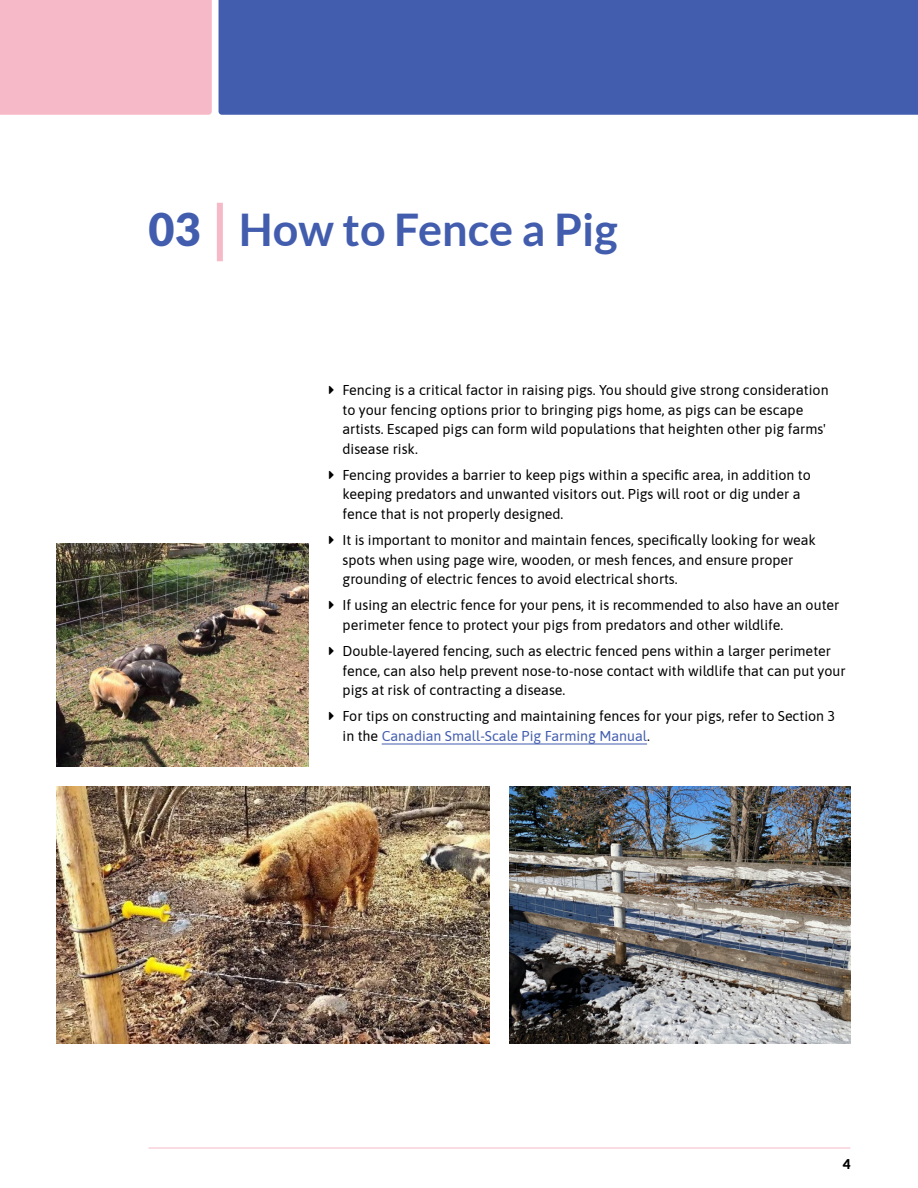
<style>
.page{position:relative;width:918px;height:1188px;background:#fff}
.page>*{position:absolute;margin:0;border:0;box-sizing:border-box;transform-origin:0 0}
.t1{font:700 45px "Lato";color:#425dae}
.t2{font:14.25px/19.5px "Asap";color:#000}
.t3{font:900 13.5px "Lato";color:#000}
.s1{font-weight:900}
.s2{color:#425dae}
</style>
<div class="page">
<hr style="left:148px;top:1148px;width:702px;height:1px;background:#f6b9c8">
<div style="left:0;top:0;width:212px;height:115px;background:#f6b9c8"></div>
<div style="left:219px;top:0;width:699px;height:115px;background:#425dae"></div>
<div style="left:217px;top:203px;width:6px;height:58px;background:#f6b9c8"></div>
<hr style="left:382px;top:744px;width:265px;height:1px;background:#425dae">
<img style="left:510px;top:787px;width:340px;height:256px">
<img style="left:56px;top:544px;width:253px;height:222px">
<img style="left:56px;top:787px;width:433px;height:256px">
<h1 class="t1" style="left:149px;top:204px;width:471px"><span class="s1">03</span> How to Fence a Pig</h1>
<p class="t2" style="left:343px;top:380px;width:488px">Fencing is a critical factor in raising pigs. You should give strong consideration to your fencing options prior to bringing pigs home, as pigs can be escape artists. Escaped pigs can form wild populations that heighten other pig farms' disease risk.</p>
<p class="t2" style="left:343px;top:464px;width:470px">Fencing provides a barrier to keep pigs within a specific area, in addition to keeping predators and unwanted visitors out. Pigs will root or dig under a fence that is not properly designed.</p>
<p class="t2" style="left:343px;top:530px;width:475px">It is important to monitor and maintain fences, specifically looking for weak spots when using page wire, wooden, or mesh fences, and ensure proper grounding of electric fences to avoid electrical shorts.</p>
<p class="t2" style="left:343px;top:595px;width:498px">If using an electric fence for your pens, it is recommended to also have an outer perimeter fence to protect your pigs from predators and other wildlife.</p>
<p class="t2" style="left:343px;top:641px;width:505px">Double-layered fencing, such as electric fenced pens within a larger perimeter fence, can also help prevent nose-to-nose contact with wildlife that can put your pigs at risk of contracting a disease.</p>
<p class="t2" style="left:343px;top:706px;width:494px">For tips on constructing and maintaining fences for your pigs, refer to Section 3 in the <span class="s2">Canadian Small-Scale Pig Farming Manual</span>.</p>
<p class="t3" style="left:843px;top:1156px;width:9px">4</p>
</div>
